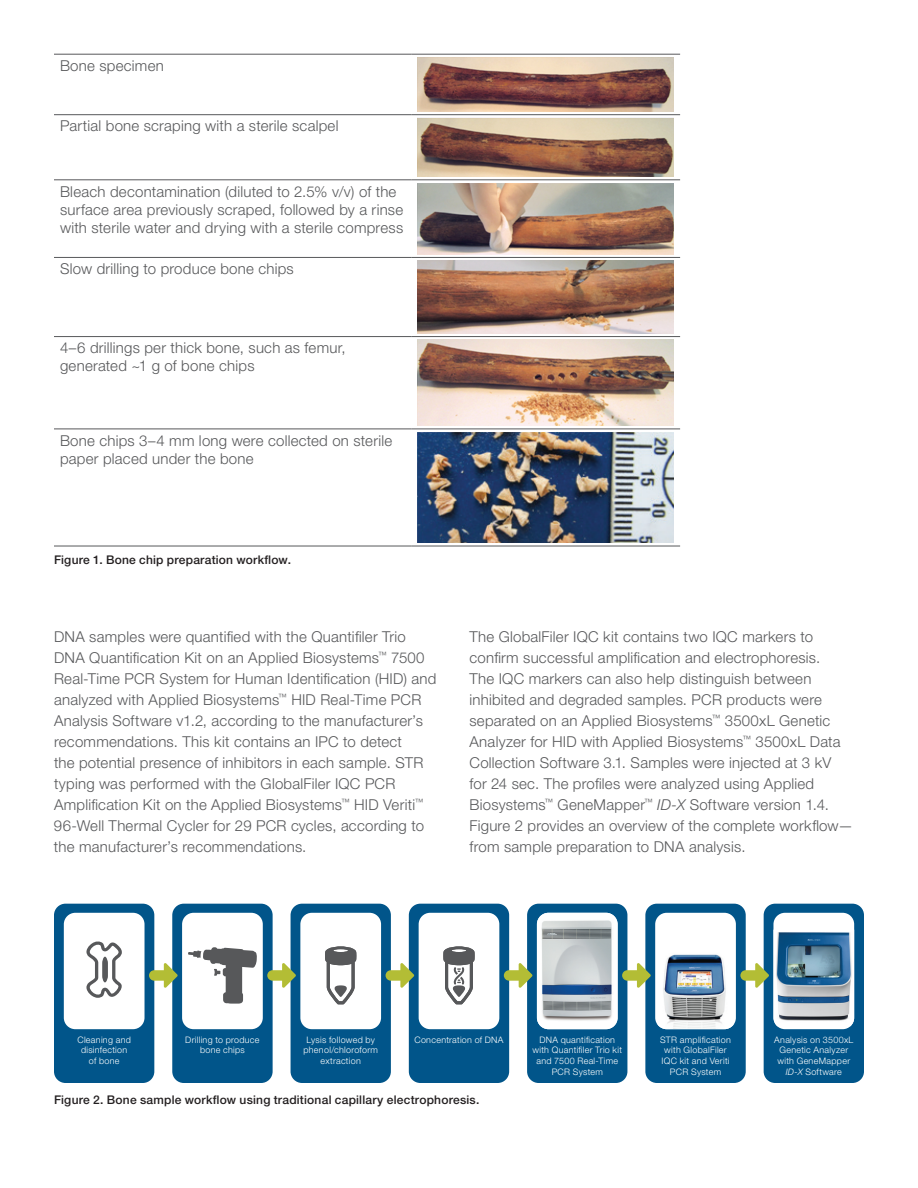
<style>
.page{position:relative;width:918px;height:1188px;background:#fff}
.page>*{position:absolute;margin:0;border:0;box-sizing:border-box;transform-origin:0 0}
.t1{font:300 15px/21px "Helvetica Neue LTW1 G";letter-spacing:.015em;color:#57585a}
.t2{font:500 12px "Helvetica Neue LTW1 G";letter-spacing:.02em;color:#231f20}
.t3{font:300 9px/10.8px "Helvetica Neue LTW1 G";letter-spacing:.035em;color:#fff;text-align:center}
.s1{font-style:italic}
</style>
<div class="page">
<hr style="left:54px;top:54px;width:358px;height:1px;background:#57585a">
<hr style="left:412px;top:54px;width:268px;height:1px;background:#57585a">
<hr style="left:54px;top:114px;width:358px;height:1px;background:#57585a">
<hr style="left:412px;top:114px;width:268px;height:1px;background:#57585a">
<hr style="left:54px;top:180px;width:358px;height:1px;background:#57585a">
<hr style="left:412px;top:180px;width:268px;height:1px;background:#57585a">
<hr style="left:54px;top:257px;width:358px;height:1px;background:#57585a">
<hr style="left:412px;top:257px;width:268px;height:1px;background:#57585a">
<hr style="left:54px;top:336px;width:358px;height:1px;background:#57585a">
<hr style="left:412px;top:336px;width:268px;height:1px;background:#57585a">
<hr style="left:54px;top:429px;width:358px;height:1px;background:#57585a">
<hr style="left:412px;top:429px;width:268px;height:1px;background:#57585a">
<hr style="left:54px;top:546px;width:358px;height:1px;background:#57585a">
<hr style="left:412px;top:546px;width:268px;height:1px;background:#57585a">
<img style="left:418px;top:57px;width:256px;height:54px">
<img style="left:418px;top:118px;width:256px;height:59px">
<img style="left:418px;top:183px;width:256px;height:71px">
<img style="left:418px;top:261px;width:256px;height:72px">
<img style="left:418px;top:340px;width:256px;height:86px">
<img style="left:418px;top:432px;width:256px;height:111px">
<div style="left:54px;top:904px;width:100px;height:179px;background:#01558a;border-radius:11px"></div>
<div style="left:172px;top:904px;width:101px;height:179px;background:#01558a;border-radius:11px"></div>
<div style="left:291px;top:904px;width:100px;height:179px;background:#01558a;border-radius:11px"></div>
<div style="left:409px;top:904px;width:100px;height:179px;background:#01558a;border-radius:11px"></div>
<div style="left:527px;top:904px;width:100px;height:179px;background:#01558a;border-radius:11px"></div>
<div style="left:645px;top:904px;width:101px;height:179px;background:#01558a;border-radius:11px"></div>
<div style="left:764px;top:904px;width:100px;height:179px;background:#01558a;border-radius:11px"></div>
<div style="left:419px;top:913px;width:80px;height:116px;background:#fff;border-radius:11px"></div>
<img style="left:537px;top:913px;width:81px;height:116px">
<div style="left:655px;top:913px;width:81px;height:116px;background:#fff;border-radius:11px"></div>
<img style="left:658px;top:954px;width:75px;height:75px">
<div style="left:773px;top:913px;width:81px;height:116px;background:#fff;border-radius:11px"></div>
<img style="left:773px;top:930px;width:81px;height:96px">
<div style="left:64px;top:913px;width:81px;height:116px;background:#fff;border-radius:11px"></div>
<div style="left:182px;top:913px;width:81px;height:116px;background:#fff;border-radius:11px"></div>
<div style="left:300px;top:913px;width:81px;height:116px;background:#fff;border-radius:11px"></div>
<svg style="left:149px;top:963px;width:29px;height:25px"></svg>
<svg style="left:267px;top:963px;width:29px;height:25px"></svg>
<svg style="left:386px;top:963px;width:28px;height:25px"></svg>
<svg style="left:504px;top:963px;width:28px;height:25px"></svg>
<svg style="left:622px;top:963px;width:29px;height:25px"></svg>
<svg style="left:740px;top:963px;width:29px;height:25px"></svg>
<svg style="left:86px;top:941px;width:36px;height:57px"></svg>
<svg style="left:188px;top:947px;width:69px;height:57px"></svg>
<svg style="left:325px;top:946px;width:31px;height:58px"></svg>
<svg style="left:443px;top:946px;width:32px;height:58px"></svg>
<p class="t1" style="left:60px;top:55px;width:105px">Bone specimen</p>
<p class="t1" style="left:60px;top:116px;width:280px">Partial bone scraping with a sterile scalpel</p>
<p class="t1" style="left:60px;top:182px;width:345px;line-height:18px">Bleach decontamination (diluted to 2.5% v/v) of the surface area previously scraped, followed by a rinse with sterile water and drying with a sterile compress</p>
<p class="t1" style="left:60px;top:258px;width:235px">Slow drilling to produce bone chips</p>
<p class="t1" style="left:60px;top:339px;width:287px;line-height:18px">4–6 drillings per thick bone, such as femur, generated ~1 g of bone chips</p>
<p class="t1" style="left:60px;top:431px;width:334px;line-height:18px">Bone chips 3–4 mm long were collected on sterile paper placed under the bone</p>
<p class="t2" style="left:54px;top:552px;width:239px">Figure 1. Bone chip preparation workflow.</p>
<p class="t1" style="left:54px;top:626px;width:384px">DNA samples were quantified with the Quantifiler Trio DNA Quantification Kit on an Applied Biosystems<sup>™</sup> 7500<br>Real-Time PCR System for Human Identification (HID) and analyzed with Applied Biosystems<sup>™</sup> HID Real-Time PCR Analysis Software v1.2, according to the manufacturer’s recommendations. This kit contains an IPC to detect<br>the potential presence of inhibitors in each sample. STR typing was performed with the GlobalFiler IQC PCR Amplification Kit on the Applied Biosystems<sup>™</sup> HID Veriti<sup>™ </sup>96-Well Thermal Cycler for 29 PCR cycles, according to the manufacturer’s recommendations.</p>
<p class="t1" style="left:469px;top:626px;width:385px">The GlobalFiler IQC kit contains two IQC markers to confirm successful amplification and electrophoresis.<br>The IQC markers can also help distinguish between inhibited and degraded samples. PCR products were separated on an Applied Biosystems<sup>™</sup> 3500xL Genetic Analyzer for HID with Applied Biosystems<sup>™</sup> 3500xL Data Collection Software 3.1. Samples were injected at 3 kV<br>for 24 sec. The profiles were analyzed using Applied Biosystems<sup>™</sup> GeneMapper<sup>™</sup> <span class="s1">ID-X</span> Software version 1.4.<br>Figure 2 provides an overview of the complete workflow— from sample preparation to DNA analysis.</p>
<p class="t3" style="left:77px;top:1034px;width:55px">Cleaning and disinfection of bone</p>
<p class="t3" style="left:185px;top:1034px;width:76px">Drilling to produce bone chips</p>
<p class="t3" style="left:303px;top:1034px;width:76px">Lysis followed by phenol/chloroform extraction</p>
<p class="t3" style="left:414px;top:1034px;width:91px">Concentration of DNA</p>
<p class="t3" style="left:533px;top:1034px;width:91px">DNA quantification with Quantifiler Trio kit and 7500 Real-Time<br>PCR System</p>
<p class="t3" style="left:660px;top:1034px;width:72px">STR amplification with GlobalFiler<br>IQC kit and Veriti<br>PCR System</p>
<p class="t3" style="left:774px;top:1034px;width:81px">Analysis on 3500xL<br>Genetic Analyzer with GeneMapper<br><span class="s1">ID-X</span> Software</p>
<p class="t2" style="left:54px;top:1092px;width:427px">Figure 2. Bone sample workflow using traditional capillary electrophoresis.</p>
</div>
